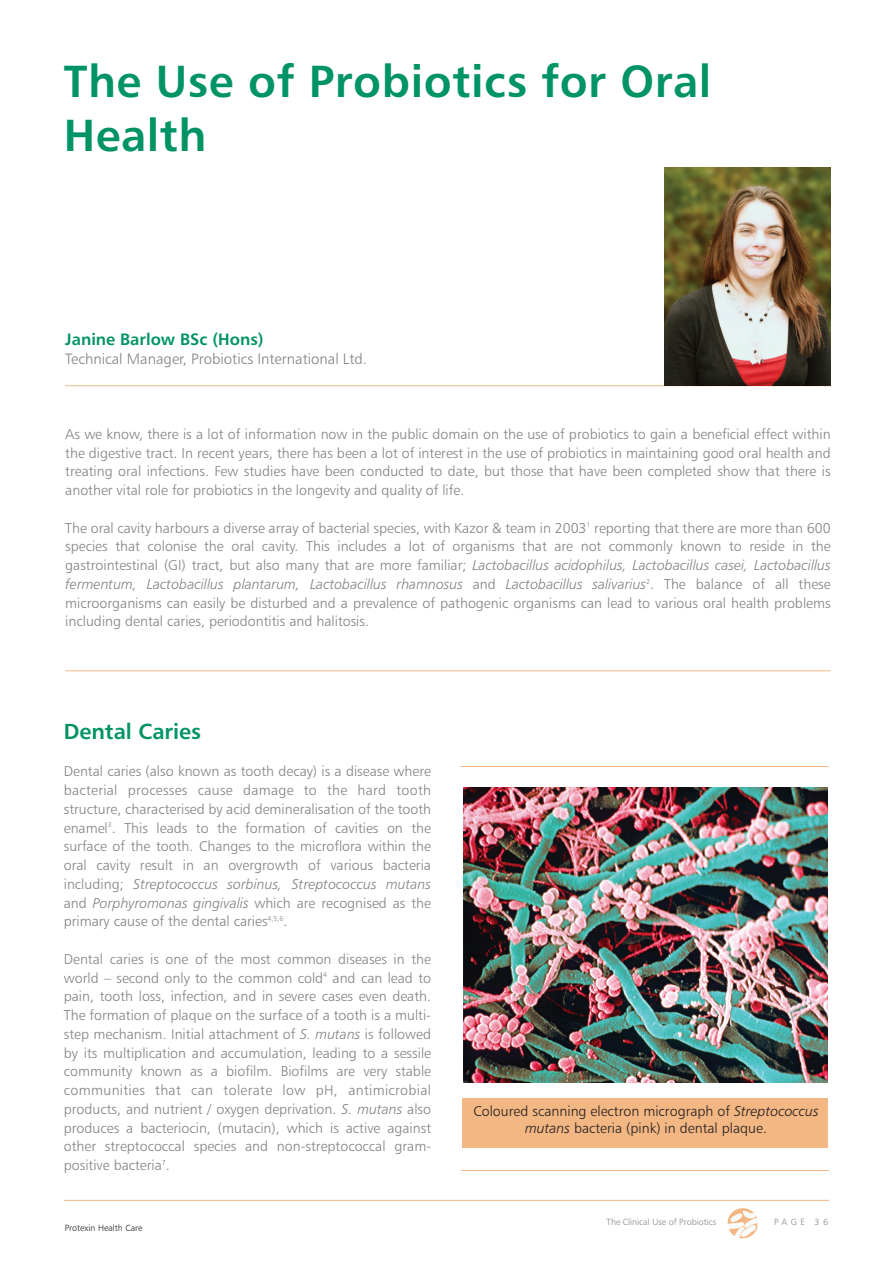
<style>
.page{position:relative;width:893px;height:1263px;background:#fff}
.page>*{position:absolute;margin:0;border:0;box-sizing:border-box;transform-origin:0 0}
.t1{font:45px/54px "Humanist 777 BT Bold B";letter-spacing:.01em;color:#009365}
.t2{font:21.75px "Humanist 777 BT Bold B";color:#009365}
.t3{font:16.5px "Humanist 777 BT Bold B";color:#009365}
.t4{font:15px "Humanist 777 BT Light B";color:#808285}
.t5{font:14.25px/18.8px "Humanist 777 BT Light B";color:#808285;text-align:justify}
.t6{font:14.25px "Humanist 777 BT Light Italic B";color:#808285}
.t7{font:14.25px/17.1px "Humanist 777 BT Light B";color:#231f20;text-align:center}
.t8{font:9px "Humanist 777 BT Light B";color:#83868c}
.t9{font:9px "Humanist 777 BT Light B";color:#231f20}
.s1{font-family:"Humanist 777 BT Light Italic B"}
.s2{font-family:"Humanist 777 BT Light B"}
</style>
<div class="page">
<hr style="left:64px;top:1200px;width:765px;height:1px;background:#f3b783">
<img style="left:727px;top:1208px;width:31px;height:30px;border-radius:50%">
<hr style="left:65px;top:385px;width:766px;height:1px;background:#f3b783">
<hr style="left:65px;top:670px;width:766px;height:1px;background:#f3b783">
<img style="left:665px;top:168px;width:166px;height:217px">
<img style="left:463px;top:787px;width:365px;height:296px">
<div style="left:462px;top:1097px;width:366px;height:50px;background:#f3b783"></div>
<hr style="left:461px;top:766px;width:368px;height:1px;background:#f3b783">
<hr style="left:461px;top:1170px;width:368px;height:1px;background:#f3b783">
<h1 class="t1" style="left:64px;top:58px;width:649px">The Use of Probiotics for Oral<br>Health</h1>
<p class="t3" style="left:65px;top:333px;width:200px">Janine Barlow BSc (Hons)</p>
<p class="t4" style="left:65px;top:353px;width:303px">Technical Manager, Probiotics International Ltd.</p>
<p class="t5" style="left:65px;top:426px;width:767px">As we know, there is a lot of information now in the public domain on the use of probiotics to gain a beneficial effect within the digestive tract. In recent years, there has been a lot of interest in the use of probiotics in maintaining good oral health and treating oral infections. Few studies have been conducted to date, but those that have been completed show that there is another vital role for probiotics in the longevity and quality of life.</p>
<p class="t5" style="left:65px;top:519px;width:767px">The oral cavity harbours a diverse array of bacterial species, with Kazor &amp; team in 2003<sup>1</sup> reporting that there are more than 600 species that colonise the oral cavity. This includes a lot of organisms that are not commonly known to reside in the gastrointestinal (GI) tract, but also many that are more familiar; <span class="s1">Lactobacillus acidophilus, Lactobacillus casei, Lactobacillus</span></p>
<p class="t6" style="left:65px;top:578px;width:767px">fermentum, Lactobacillus plantarum, Lactobacillus rhamnosus <span class="s2">and</span> Lactobacillus salivarius<sup>2</sup><span class="s2">. The balance of all these</span></p>
<p class="t5" style="left:65px;top:594px;width:767px">microorganisms can easily be disturbed and a prevalence of pathogenic organisms can lead to various oral health problems including dental caries, periodontitis and halitosis.</p>
<h2 class="t2" style="left:64px;top:723px;width:139px">Dental Caries</h2>
<p class="t5" style="left:64px;top:763px;width:369px">Dental caries (also known as tooth decay) is a disease where bacterial processes cause damage to the hard tooth structure, characterised by acid demineralisation of the tooth enamel<sup>3</sup>. This leads to the formation of cavities on the surface of the tooth. Changes to the microflora within the oral cavity result in an overgrowth of various bacteria</p>
<p class="t6" style="left:64px;top:878px;width:369px"><span class="s2">including;</span> Streptococcus sorbinus, Streptococcus mutans</p>
<p class="t5" style="left:64px;top:894px;width:369px">and <span class="s1">Porphyromonas gingivalis</span> which are recognised as the primary cause of the dental caries<sup>4,5,6</sup>.</p>
<p class="t5" style="left:64px;top:951px;width:369px">Dental caries is one of the most common diseases in the world – second only to the common cold<sup>4</sup> and can lead to pain, tooth loss, infection, and in severe cases even death.<br>The formation of plaque on the surface of a tooth is a multi&shy;step mechanism. Initial attachment of <span class="s1">S. mutans</span> is followed by its multiplication and accumulation, leading to a sessile community known as a biofilm. Biofilms are very stable communities that can tolerate low pH, antimicrobial products, and nutrient / oxygen deprivation. <span class="s1">S. mutans</span> also produces a bacteriocin, (mutacin), which is active against other streptococcal species and non-streptococcal gram&shy;positive bacteria<sup>7</sup>.</p>
<p class="t9" style="left:65px;top:1224px;width:79px">Protexin Health Care</p>
<p class="t7" style="left:473px;top:1103px;width:347px">Coloured scanning electron micrograph of <span class="s1">Streptococcus mutans</span> bacteria (pink) in dental plaque.</p>
<p class="t8" style="left:607px;top:1218px;width:111px">The Clinical Use of Probiotics</p>
<p class="t8" style="left:774px;top:1218px;width:56px">PAGE 36</p>
</div>
